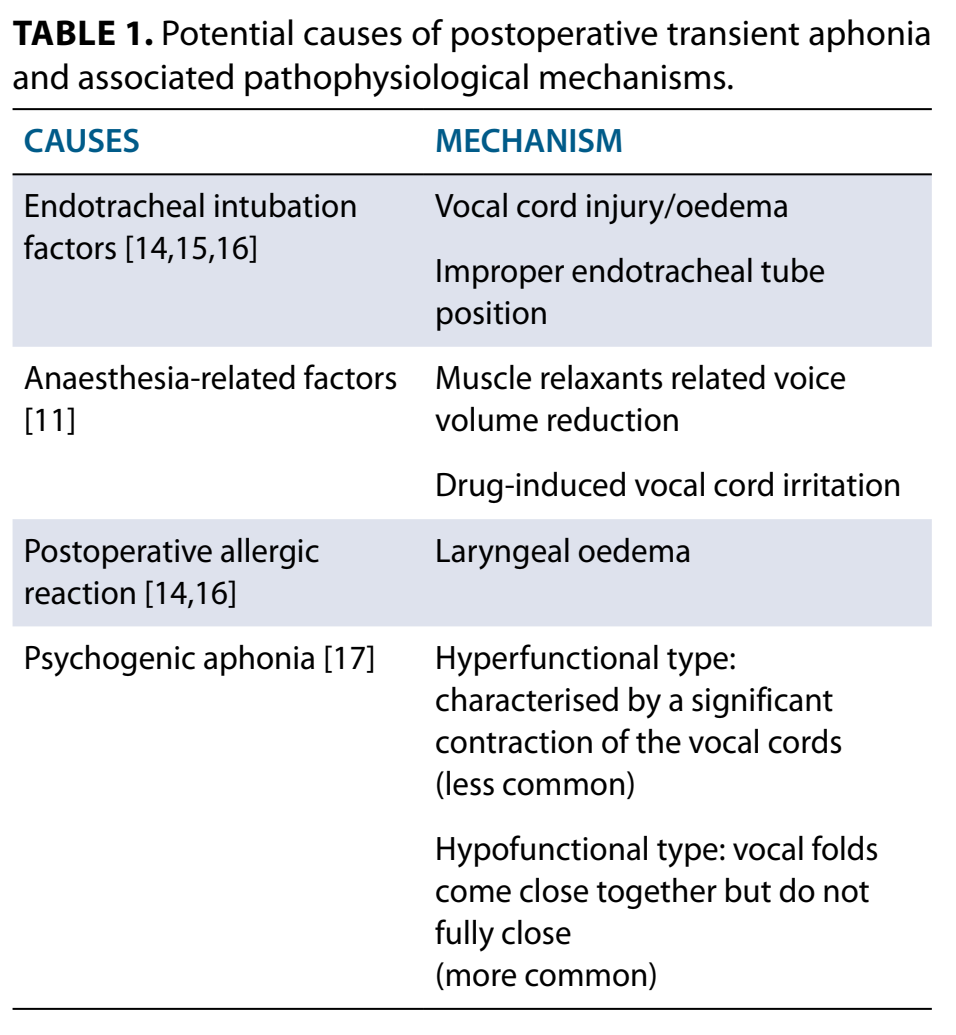
<style>
.page{position:relative;width:956px;height:1035px;background:#fff}
.page>*{position:absolute;margin:0;border:0;box-sizing:border-box;transform-origin:0 0}
.t1{font:36px/44px "Myriad Pro";color:#000}
.t2{font:34px/42px "Myriad Pro";color:#000}
.t3{font:600 34px "Myriad Pro";color:#005b89}
.s1{font-weight:700}
</style>
<div class="page">
<svg style="left:13px;top:175px;width:918px;height:451px;fill:#dee2ed"></svg>
<hr style="left:13px;top:108px;width:411px;height:2px;background:#000">
<hr style="left:424px;top:108px;width:507px;height:2px;background:#000">
<hr style="left:13px;top:173px;width:411px;height:2px;background:#000">
<hr style="left:424px;top:173px;width:507px;height:2px;background:#000">
<hr style="left:424px;top:1008px;width:507px;height:2px;background:#000">
<hr style="left:13px;top:1008px;width:411px;height:2px;background:#000">
<p class="t1" style="left:13px;top:10px;width:920px"><span class="s1">Table 1.</span> Potential causes of postoperative transient aphonia and associated pathophysiological mechanisms.</p>
<p class="t3" style="left:24px;top:119px;width:118px">CAUSES</p>
<p class="t3" style="left:435px;top:119px;width:189px">MECHANISM</p>
<p class="t2" style="left:24px;top:184px;width:335px">Endotracheal intubation factors [14,15,16]</p>
<p class="t2" style="left:435px;top:172px;width:391px;line-height:65.2px">Vocal cord injury/oedema<br>Improper endotracheal tube</p>
<p class="t2" style="left:435px;top:291px;width:114px">position</p>
<p class="t2" style="left:24px;top:356px;width:375px">Anaesthesia-related factors [11]</p>
<p class="t2" style="left:435px;top:356px;width:412px">Muscle relaxants related voice volume reduction</p>
<p class="t2" style="left:435px;top:463px;width:467px">Drug-induced vocal cord irritation</p>
<p class="t2" style="left:24px;top:529px;width:297px">Postoperative allergic reaction [14,16]</p>
<p class="t2" style="left:435px;top:529px;width:257px">Laryngeal oedema</p>
<p class="t2" style="left:24px;top:636px;width:353px">Psychogenic aphonia [17]</p>
<p class="t2" style="left:435px;top:636px;width:408px">Hyperfunctional type: characterised by a significant contraction of the vocal cords (less common)</p>
<p class="t2" style="left:435px;top:827px;width:444px">Hypofunctional type: vocal folds come close together but do not fully close<br>(more common)</p>
</div>
